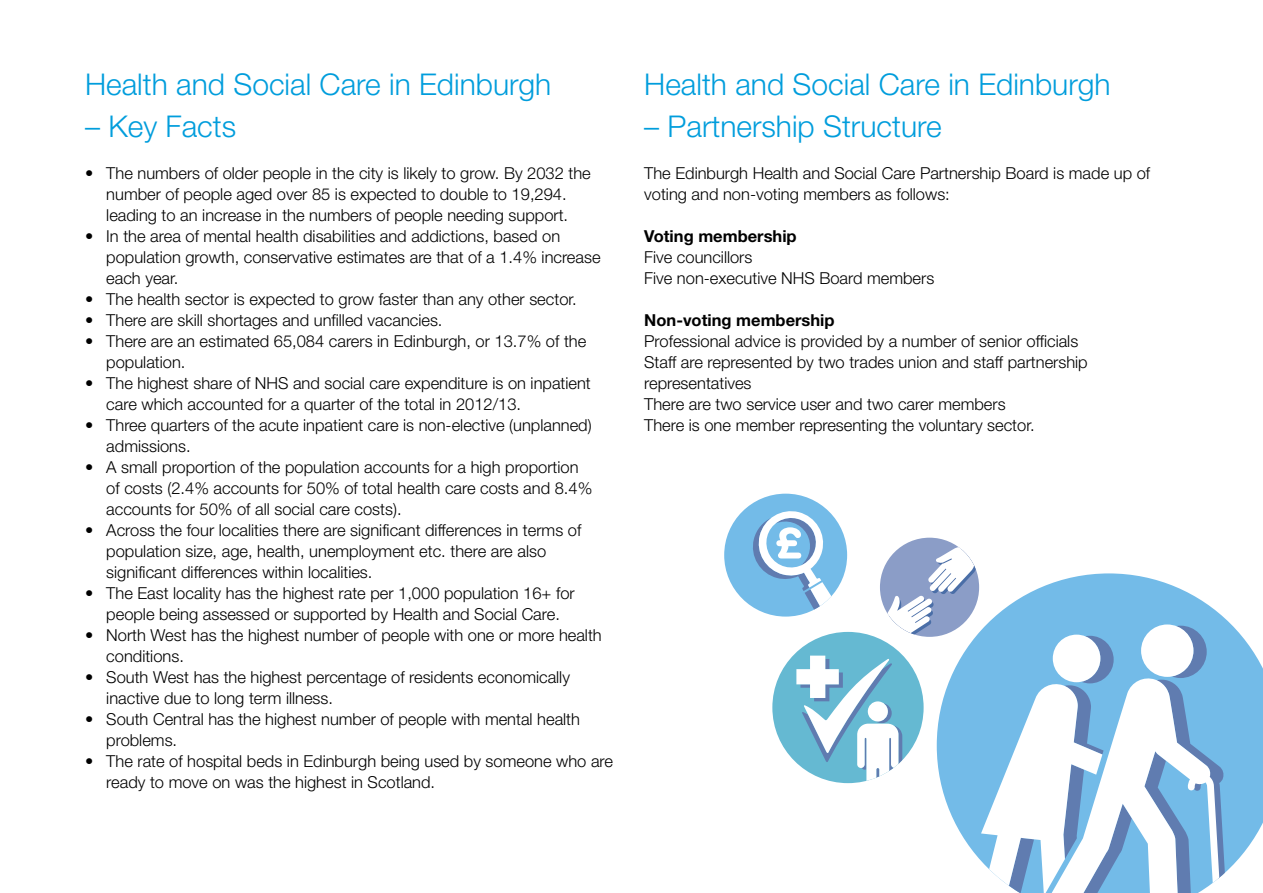
<style>
.page{position:relative;width:1263px;height:893px;background:#fff}
.page>*{position:absolute;margin:0;border:0;box-sizing:border-box;transform-origin:0 0}
.t1{font:300 30px "Helvetica Neue LT";color:#009ddc}
.t2{font:300 16.5px/21px "Helvetica Neue LT";color:#000}
.t3{font:700 16.5px "Helvetica Neue LT";color:#000}
</style>
<div class="page">
<div style="left:880px;top:538px;width:99px;height:99px;background:#8b9dc7;border-radius:50%"></div>
<svg style="left:884px;top:545px;width:93px;height:92px"></svg>
<svg style="left:937px;top:573px;width:326px;height:297px;fill:#73bbe8"></svg>
<svg style="left:1222px;top:626px;width:6px;height:250px"></svg>
<svg style="left:978px;top:624px;width:244px;height:269px"></svg>
<div style="left:772px;top:632px;width:152px;height:151px;background:#65b9d2;border-radius:50%"></div>
<svg style="left:796px;top:656px;width:106px;height:127px"></svg>
<div style="left:724px;top:494px;width:123px;height:123px;background:#73bbe8;border-radius:50%"></div>
<svg style="left:749px;top:508px;width:98px;height:109px"></svg>
<h1 class="t1" style="left:85px;top:65px;width:468px">Health and Social Care in Edinburgh</h1>
<h1 class="t1" style="left:85px;top:107px;width:153px">– Key Facts</h1>
<p class="t2" style="left:85px;top:162px;width:507px;text-align:center">• The numbers of older people in the city is likely to grow. By 2032 the number of people aged over 85 is expected to double to 19,294. leading to an increase in the numbers of people needing support.</p>
<p class="t2" style="left:106px;top:225px;width:496px;text-indent:-21px">• In the area of mental health disabilities and addictions, based on population growth, conservative estimates are that of a 1.4% increase each year.</p>
<p class="t2" style="left:85px;top:288px;width:493px">• The health sector is expected to grow faster than any other sector.</p>
<p class="t2" style="left:85px;top:309px;width:359px">• There are skill shortages and unfilled vacancies.</p>
<p class="t2" style="left:106px;top:330px;width:481px;text-indent:-21px">• There are an estimated 65,084 carers in Edinburgh, or 13.7% of the population.</p>
<p class="t2" style="left:106px;top:372px;width:486px;text-indent:-21px">• The highest share of NHS and social care expenditure is on inpatient care which accounted for a quarter of the total in 2012/13.</p>
<p class="t2" style="left:106px;top:414px;width:487px;text-indent:-21px">• Three quarters of the acute inpatient care is non-elective (unplanned) admissions.</p>
<p class="t2" style="left:106px;top:456px;width:488px;text-indent:-21px">• A small proportion of the population accounts for a high proportion of costs (2.4% accounts for 50% of total health care costs and 8.4% accounts for 50% of all social care costs).</p>
<p class="t2" style="left:106px;top:519px;width:476px;text-indent:-21px">• Across the four localities there are significant differences in terms of population size, age, health, unemployment etc. there are also significant differences within localities.</p>
<p class="t2" style="left:85px;top:582px;width:491px;text-align:center">• The East locality has the highest rate per 1,000 population 16+ for people being assessed or supported by Health and Social Care.</p>
<p class="t2" style="left:106px;top:624px;width:497px;text-indent:-21px">• North West has the highest number of people with one or more health conditions.</p>
<p class="t2" style="left:106px;top:666px;width:465px;text-indent:-21px">• South West has the highest percentage of residents economically inactive due to long term illness.</p>
<p class="t2" style="left:106px;top:708px;width:475px;text-indent:-21px">• South Central has the highest number of people with mental health problems.</p>
<p class="t2" style="left:106px;top:750px;width:508px;text-indent:-21px">• The rate of hospital beds in Edinburgh being used by someone who are ready to move on was the highest in Scotland.</p>
<h1 class="t1" style="left:644px;top:65px;width:468px">Health and Social Care in Edinburgh</h1>
<h1 class="t1" style="left:644px;top:107px;width:299px">– Partnership Structure</h1>
<p class="t2" style="left:644px;top:162px;width:507px">The Edinburgh Health and Social Care Partnership Board is made up of voting and non-voting members as follows:</p>
<p class="t3" style="left:644px;top:225px;width:154px">Voting membership</p>
<p class="t2" style="left:644px;top:246px;width:292px">Five councillors<br>Five non-executive NHS Board members</p>
<p class="t3" style="left:644px;top:309px;width:192px">Non-voting membership</p>
<p class="t2" style="left:644px;top:330px;width:445px">Professional advice is provided by a number of senior officials Staff are represented by two trades union and staff partnership representatives<br>There are two service user and two carer members<br>There is one member representing the voluntary sector.</p>
</div>
